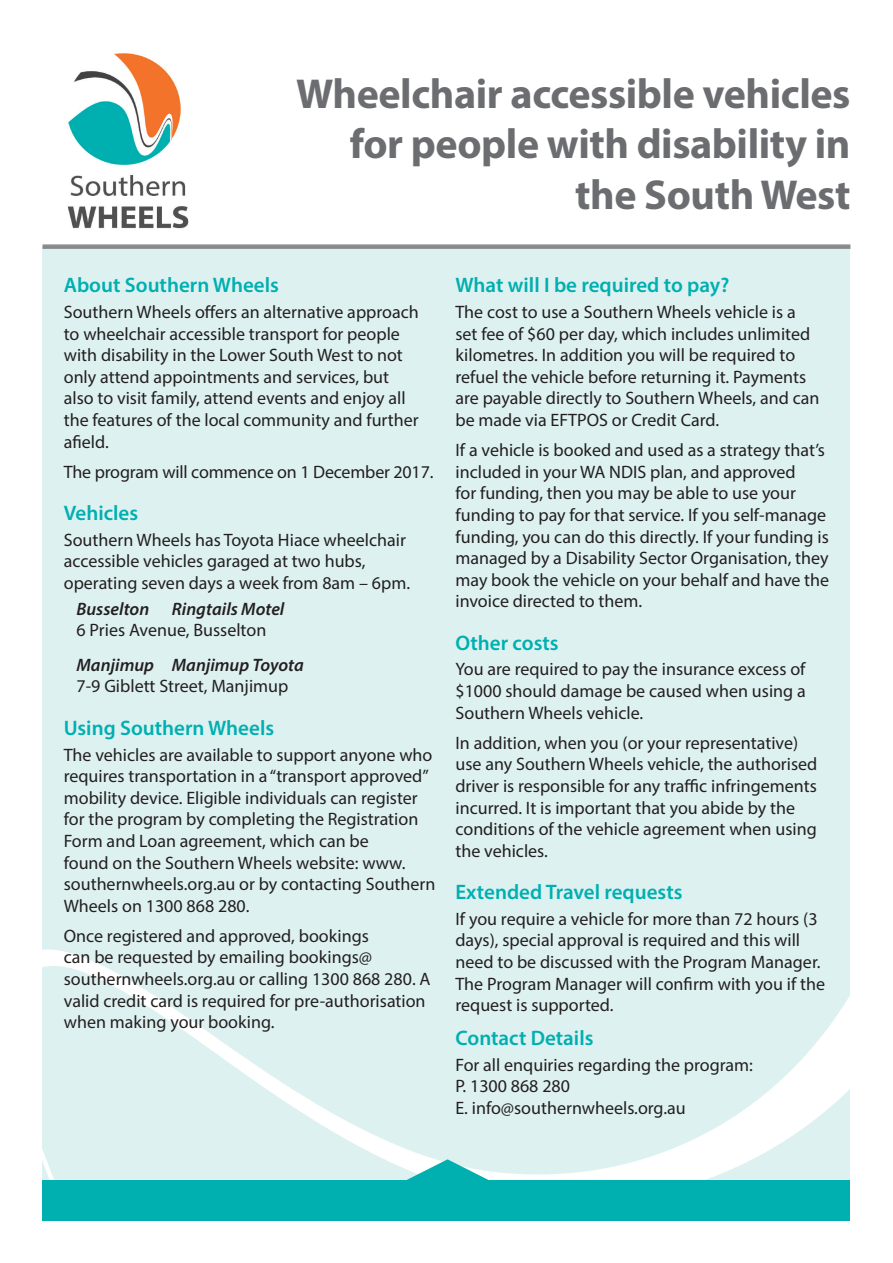
<style>
.page{position:relative;width:893px;height:1263px;background:#fff}
.page>*{position:absolute;margin:0;border:0;box-sizing:border-box;transform-origin:0 0}
.t1{font:700 42px/50.4px "Myriad Pro";letter-spacing:-.01em;color:#6c6d70;text-align:right}
.t2{font:600 21px "Myriad Pro";color:#00afb0}
.t3{font:18px/21.6px "Myriad Pro";color:#231f20}
.t4{font:italic 600 18px "Myriad Pro";color:#231f20}
</style>
<div class="page">
<div style="left:43px;top:247px;width:807px;height:933px;background:#def1f1"></div>
<svg style="left:42px;top:902px;width:808px;height:319px"></svg>
<div style="left:43px;top:1180px;width:807px;height:40px;background:#00afb0"></div>
<svg style="left:326px;top:1159px;width:243px;height:21px"></svg>
<img style="left:67px;top:53px;width:122px;height:176px">
<div style="left:43px;top:244px;width:807px;height:5px;background:#878a8a"></div>
<p class="t1" style="left:296px;top:67px;width:556px">Wheelchair accessible vehicles for people with disability in the South West</p>
<p class="t2" style="left:64px;top:272px;width:217px">About Southern Wheels</p>
<p class="t3" style="left:64px;top:301px;width:357px">Southern Wheels offers an alternative approach to wheelchair accessible transport for people with disability in the Lower South West to not only attend appointments and services, but also to visit family, attend events and enjoy all the features of the local community and further afield.</p>
<p class="t3" style="left:64px;top:461px;width:371px">The program will commence on 1 December 2017.</p>
<p class="t2" style="left:64px;top:499px;width:76px">Vehicles</p>
<p class="t3" style="left:64px;top:529px;width:348px">Southern Wheels has Toyota Hiace wheelchair accessible vehicles garaged at two hubs, operating seven days a week from 8am – 6pm.</p>
<p class="t4" style="left:77px;top:597px;width:209px">Busselton Ringtails Motel</p>
<p class="t3" style="left:77px;top:619px;width:191px">6 Pries Avenue, Busselton</p>
<p class="t4" style="left:77px;top:653px;width:229px">Manjimup Manjimup Toyota</p>
<p class="t3" style="left:77px;top:675px;width:213px">7-9 Giblett Street, Manjimup</p>
<p class="t2" style="left:64px;top:714px;width:212px">Using Southern Wheels</p>
<p class="t3" style="left:64px;top:743px;width:373px">The vehicles are available to support anyone who requires transportation in a “transport approved” mobility device. Eligible individuals can register for the program by completing the Registration Form and Loan agreement, which can be<br>found on the Southern Wheels website: www. southernwheels.org.au or by contacting Southern Wheels on 1300 868 280.</p>
<p class="t3" style="left:64px;top:925px;width:368px">Once registered and approved, bookings<br>can be requested by emailing bookings@ southernwheels.org.au or calling 1300 868 280. A valid credit card is required for pre-authorisation when making your booking.</p>
<p class="t2" style="left:455px;top:272px;width:275px">What will I be required to pay?</p>
<p class="t3" style="left:455px;top:301px;width:365px">The cost to use a Southern Wheels vehicle is a set fee of $60 per day, which includes unlimited kilometres. In addition you will be required to refuel the vehicle before returning it. Payments are payable directly to Southern Wheels, and can be made via EFTPOS or Credit Card.</p>
<p class="t3" style="left:455px;top:439px;width:375px">If a vehicle is booked and used as a strategy that’s included in your WA NDIS plan, and approved<br>for funding, then you may be able to use your funding to pay for that service. If you self-manage funding, you can do this directly. If your funding is managed by a Disability Sector Organisation, they may book the vehicle on your behalf and have the invoice directed to them.</p>
<p class="t2" style="left:455px;top:629px;width:105px">Other costs</p>
<p class="t3" style="left:455px;top:658px;width:352px;text-align:justify">You are required to pay the insurance excess of $1000 should damage be caused when using a Southern Wheels vehicle.</p>
<p class="t3" style="left:455px;top:732px;width:363px">In addition, when you (or your representative) use any Southern Wheels vehicle, the authorised driver is responsible for any traffic infringements incurred. It is important that you abide by the conditions of the vehicle agreement when using the vehicles.</p>
<p class="t2" style="left:455px;top:878px;width:228px">Extended Travel requests</p>
<p class="t3" style="left:455px;top:908px;width:371px">If you require a vehicle for more than 72 hours (3 days), special approval is required and this will need to be discussed with the Program Manager.<br>The Program Manager will confirm with you if the request is supported.</p>
<p class="t2" style="left:455px;top:1024px;width:140px">Contact Details</p>
<p class="t3" style="left:455px;top:1054px;width:299px">For all enquiries regarding the program:</p>
<p class="t3" style="left:455px;top:1075px;width:116px">P. 1300 868 280</p>
<p class="t3" style="left:455px;top:1097px;width:232px">E. info@southernwheels.org.au</p>
</div>
